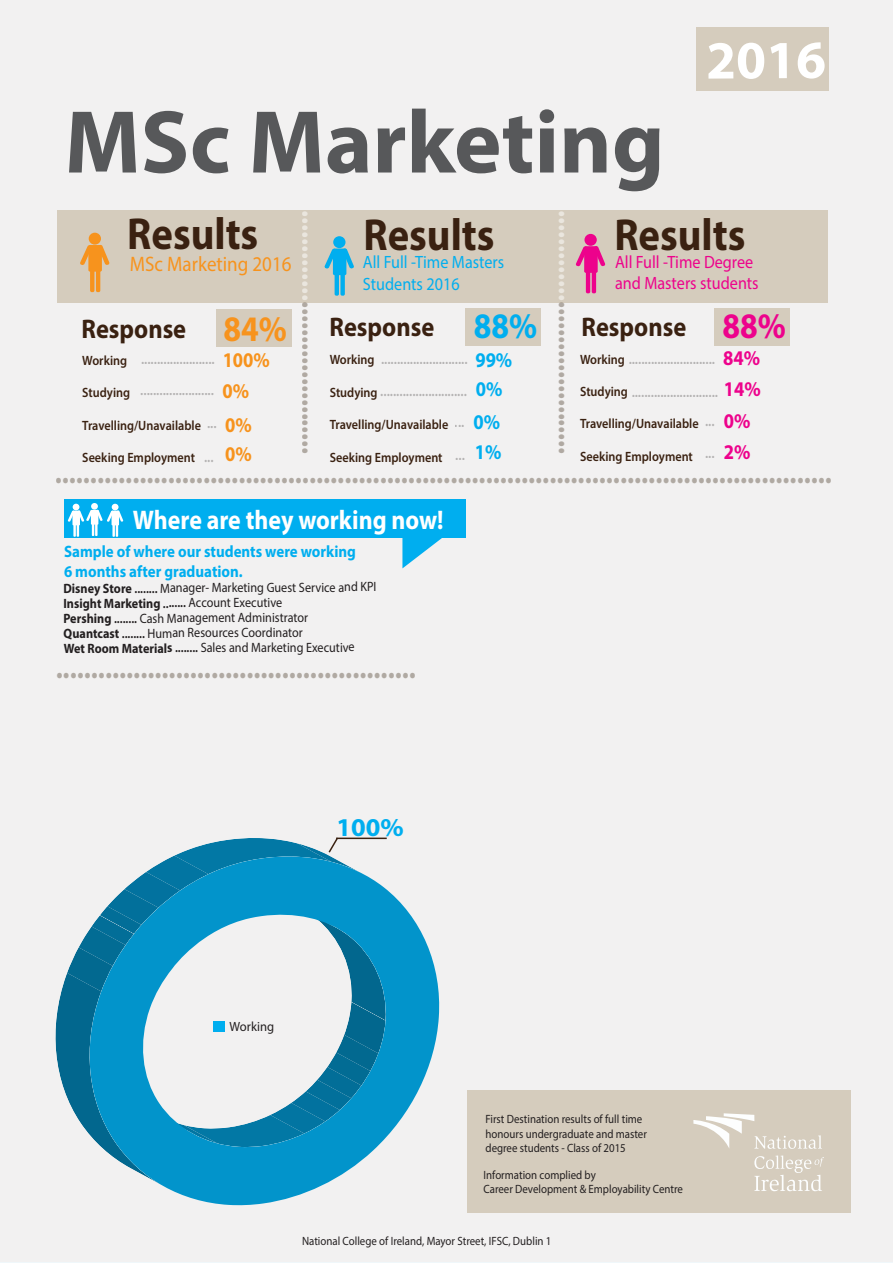
<style>
.page{position:relative;width:893px;height:1263px;background:#f2f1f1}
.page>*{position:absolute;margin:0;border:0;box-sizing:border-box;transform-origin:0 0}
.t1{font:700 90px "Myriad Pro";color:#57585a}
.t2{font:700 54px "Myriad Pro";color:#fff}
.t3{font:700 45px "Myriad Pro";color:#3a2111;scale:.91 1}
.t4{font:700 36px "Myriad Pro";color:#f7931d;scale:.89 1}
.t5{font:700 36px "Myriad Pro";color:#ed028c;scale:.89 1}
.t6{font:700 36px "Myriad Pro";color:#00aeef;scale:.89 1}
.t7{font:700 30px "Myriad Pro";color:#716557;scale:.91 1}
.t8{font:700 30px "Myriad Pro";color:#716557;scale:.9 1}
.t9{font:700 27px "Myriad Pro";color:#3a2111;scale:.91 1}
.t10{font:700 27px "Myriad Pro";color:#fff;scale:.89 1}
.t11{font:700 25.8px "Myriad Pro";color:#00aeef}
.t12{font:21px "Myriad Pro";color:#f7931d;scale:.91 1}
.t13{font:700 21px/30.8px "Myriad Pro";color:#f7931d;scale:.89 1}
.t14{font:700 21px/31.3px "Myriad Pro";color:#ed028c;scale:.89 1}
.t15{font:700 21px/28.7px "Myriad Pro";color:#00aeef;scale:.89 1}
.t16{font:17.85px/21.5px "Myriad Pro";color:#ed028c;scale:.91 1}
.t17{font:17.85px/21.5px "Myriad Pro";color:#00aeef;scale:.91 1}
.t18{font:700 16.5px/19.8px "Myriad Pro";color:#00aeef;scale:.91 1}
.t19{font:600 15px/31.5px "Myriad Pro";color:#231f20;scale:.91 1}
.t20{font:13.5px/14.9px "Myriad Pro";letter-spacing:-.005em;color:#231f20;scale:.91 1}
.t21{font:600 13.5px "Myriad Pro";color:#3a2111;scale:.91 1}
.t22{font:13.35px "Myriad Pro";color:#231f20;scale:.94 1}
.t23{font:12px/14.4px "Myriad Pro";color:#231f20;scale:.91 1}
.s1{color:#fff}
.s2{font-weight:700}
.s3{font-weight:600}
</style>
<div class="page">
<div style="left:715px;top:308px;width:75px;height:38px;background:#d5ccbd"></div>
<div style="left:465px;top:308px;width:75px;height:38px;background:#d5ccbd"></div>
<div style="left:216px;top:309px;width:75px;height:37px;background:#d5ccbd"></div>
<div style="left:58px;top:210px;width:770px;height:92px;background:#d5ccbd"></div>
<div style="left:64px;top:499px;width:402px;height:39px;background:#00aeef"></div>
<svg style="left:402px;top:538px;width:51px;height:30px"></svg>
<div style="left:89px;top:233px;width:12px;height:12px;background:#f7931d;border-radius:50%"></div>
<div style="left:88px;top:245px;width:14px;height:27px;background:#f7931d;border-radius:2px"></div>
<hr style="left:90px;top:270px;width:4px;height:22px;background:#f7931d;border-radius:2px">
<hr style="left:96px;top:270px;width:4px;height:22px;background:#f7931d;border-radius:2px">
<svg style="left:101px;top:245px;width:9px;height:20px"></svg>
<svg style="left:80px;top:245px;width:9px;height:20px"></svg>
<div style="left:333px;top:236px;width:12px;height:12px;background:#00aeef;border-radius:50%"></div>
<div style="left:333px;top:249px;width:13px;height:26px;background:#00aeef;border-radius:2px"></div>
<hr style="left:335px;top:273px;width:4px;height:23px;background:#00aeef;border-radius:2px">
<div style="left:340px;top:273px;width:5px;height:23px;background:#00aeef;border-radius:2px"></div>
<svg style="left:324px;top:248px;width:30px;height:21px"></svg>
<div style="left:584px;top:234px;width:13px;height:12px;background:#ed028c;border-radius:50%"></div>
<div style="left:584px;top:246px;width:14px;height:27px;background:#ed028c;border-radius:2px"></div>
<hr style="left:586px;top:271px;width:4px;height:22px;background:#ed028c;border-radius:2px">
<hr style="left:592px;top:271px;width:4px;height:22px;background:#ed028c;border-radius:2px">
<svg style="left:594px;top:246px;width:11px;height:20px"></svg>
<svg style="left:576px;top:246px;width:12px;height:20px"></svg>
<svg style="left:68px;top:504px;width:55px;height:33px"></svg>
<hr style="left:336px;top:837px;width:51px;height:2px;background:#3a2111">
<svg style="left:55px;top:836px;width:331px;height:351px"></svg>
<div style="left:697px;top:28px;width:132px;height:63px;background:#d5ccbd"></div>
<div style="left:467px;top:1090px;width:384px;height:123px;background:#d5ccbd"></div>
<svg style="left:693px;top:1113px;width:129px;height:36px"></svg>
<svg style="left:754px;top:1155px;width:70px;height:36px"></svg>
<h2 class="t2" style="left:706px;top:25px;width:122px">2016</h2>
<h1 class="t1" style="left:64px;top:83px;width:602px">MSc Marketing</h1>
<h3 class="t3" style="left:127px;top:205px;width:145px">Results</h3>
<h3 class="t12" style="left:130px;top:251px;width:179px">MSc Marketing 2016</h3>
<h3 class="t8" style="left:332px;top:210px;width:273px;rotate:90deg"><span class="s1">.............</span>......................</h3>
<h3 class="t8" style="left:589px;top:210px;width:273px;rotate:90deg"><span class="s1">.............</span>......................</h3>
<h3 class="t3" style="left:364px;top:206px;width:145px">Results</h3>
<h3 class="t3" style="left:614px;top:205px;width:145px">Results</h3>
<h3 class="t17" style="left:363px;top:251px;width:157px">All Full -Time Masters<br>Students 2016</h3>
<h3 class="t16" style="left:615px;top:251px;width:159px">All Full -Time Degree and Masters students</h3>
<h3 class="t5" style="left:722px;top:303px;width:73px">88%</h3>
<h3 class="t14" style="left:723px;top:341px;width:44px">84%<br>14%<br>0%<br>2%</h3>
<h3 class="t6" style="left:474px;top:302px;width:73px">88%</h3>
<h3 class="t15" style="left:475px;top:345px;width:43px">99%<br>0%</h3>
<h3 class="t15" style="left:473px;top:406px;width:33px;line-height:30.2px">0%<br>1%</h3>
<h3 class="t4" style="left:224px;top:306px;width:73px">84%</h3>
<h3 class="t13" style="left:223px;top:344px;width:55px">100%<br>0%</h3>
<h3 class="t13" style="left:225px;top:410px;width:31px;line-height:28.8px">0%<br>0%</h3>
<h3 class="t9" style="left:581px;top:309px;width:117px">Response</h3>
<p class="t19" style="left:628px;top:343px;width:97px">...........................</p>
<p class="t19" style="left:632px;top:376px;width:97px">...........................</p>
<h3 class="t9" style="left:81px;top:312px;width:117px">Response</h3>
<h3 class="t9" style="left:329px;top:309px;width:117px">Response</h3>
<p class="t21" style="left:580px;top:350px;width:51px">Working</p>
<p class="t21" style="left:580px;top:383px;width:54px">Studying</p>
<p class="t21" style="left:580px;top:415px;width:132px">Travelling/Unavailable</p>
<p class="t21" style="left:580px;top:448px;width:126px">Seeking Employment</p>
<p class="t21" style="left:330px;top:351px;width:51px">Working</p>
<p class="t21" style="left:330px;top:384px;width:54px">Studying</p>
<p class="t21" style="left:330px;top:416px;width:132px">Travelling/Unavailable</p>
<p class="t21" style="left:330px;top:448px;width:126px">Seeking Employment</p>
<p class="t21" style="left:82px;top:352px;width:51px">Working</p>
<p class="t21" style="left:82px;top:384px;width:54px">Studying</p>
<p class="t21" style="left:82px;top:417px;width:132px">Travelling/Unavailable</p>
<p class="t21" style="left:82px;top:449px;width:126px">Seeking Employment</p>
<p class="t19" style="left:140px;top:343px;width:83px">....................... .......................</p>
<p class="t19" style="left:207px;top:407px;width:12px">...</p>
<p class="t19" style="left:204px;top:441px;width:12px">...</p>
<p class="t19" style="left:381px;top:343px;width:97px">...........................</p>
<p class="t19" style="left:380px;top:375px;width:97px">...........................</p>
<p class="t19" style="left:705px;top:405px;width:12px">... ...</p>
<p class="t19" style="left:455px;top:406px;width:12px">...</p>
<p class="t19" style="left:455px;top:439px;width:12px">...</p>
<h3 class="t7" style="left:55px;top:453px;width:856px">..............................................................................................................</h3>
<h3 class="t10" style="left:133px;top:502px;width:351px">Where are they working now!</h3>
<p class="t18" style="left:64px;top:541px;width:322px">Sample of where our students were working<br>6 months after graduation.</p>
<p class="t20" style="left:63px;top:579px;width:346px;line-height:15.9px"><span class="s2">Disney Store</span> <span class="s3">........</span> Manager- Marketing Guest Service and KPI<br><span class="s2">Insight Marketing</span> <span class="s3">........</span> Account Executive</p>
<p class="t20" style="left:64px;top:610px;width:322px"><span class="s2">Pershing</span> <span class="s3">........</span> Cash Management Administrator<br><span class="s2">Quantcast</span> <span class="s3">........</span> Human Resources Coordinator<br><span class="s2">Wet Room Materials</span> <span class="s3">........</span> Sales and Marketing Executive</p>
<h3 class="t7" style="left:56px;top:648px;width:398px">...................................................</h3>
<h3 class="t11" style="left:337px;top:810px;width:69px">100%</h3>
<p class="t22" style="left:230px;top:1018px;width:49px">Working</p>
<p class="t23" style="left:486px;top:1112px;width:179px">First Destination results of full time honours undergraduate and master degree students - Class of 2015</p>
<p class="t23" style="left:484px;top:1167px;width:221px">Information complied by<br>Career Development &amp; Employability Centre</p>
<p class="t23" style="left:302px;top:1234px;width:276px">National College of Ireland, Mayor Street, IFSC, Dublin 1</p>
</div>
